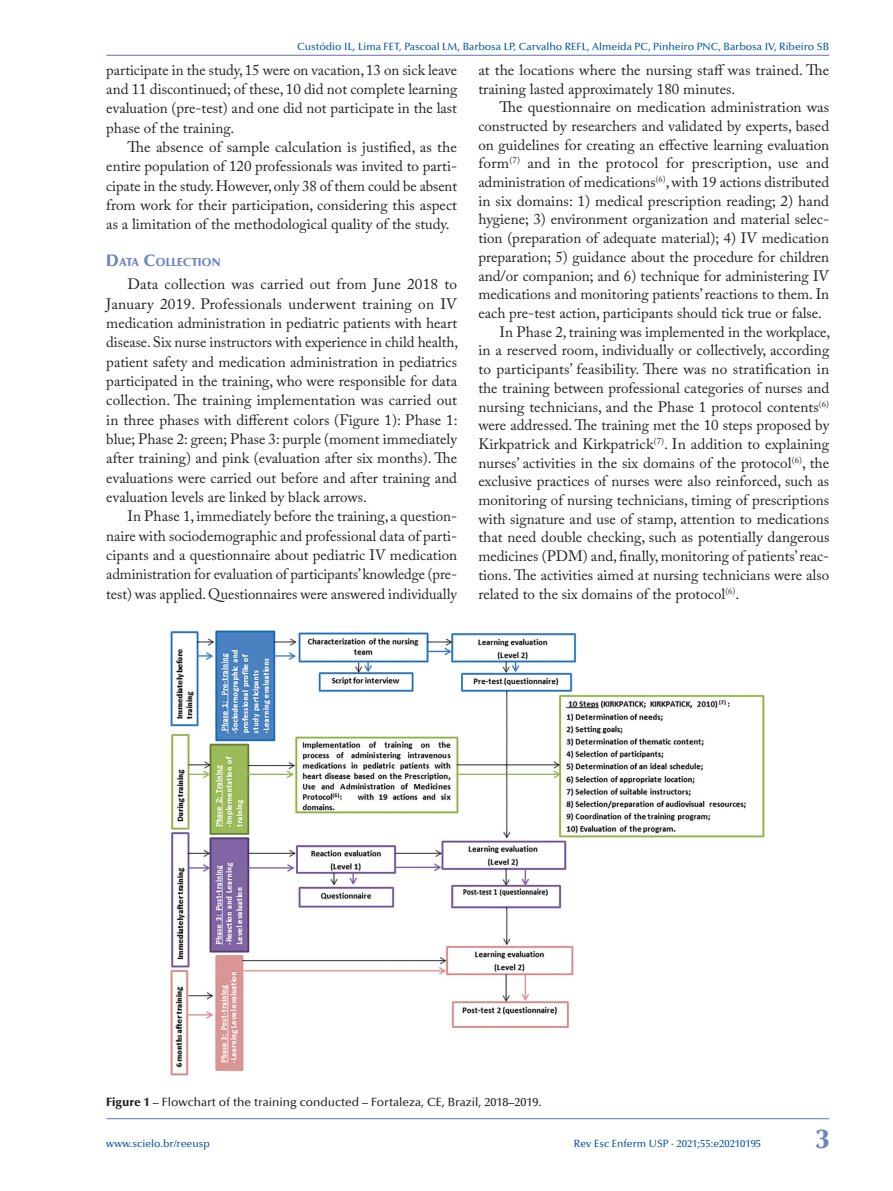
<style>
.page{position:relative;width:893px;height:1191px;background:#fff}
.page>*{position:absolute;margin:0;border:0;box-sizing:border-box;transform-origin:0 0}
.t1{font:900 27px "Optima LT";color:#6e84c1}
.Texto{font:15px/18.8px "Adobe Caslon Pro";color:#231f20;text-align:justify}
.Titulo_Tabela___Lege{font:500 12px "Optima LT";color:#231f20}
.Sub2{font:900 11.55px "Optima LT";color:#6e84c1}
.t2{font:500 10.5px "Optima LT";color:#0154a6}
.s1{font-size:16.5px}
.s2{font-weight:900}
</style>
<div class="page">
<hr style="left:106px;top:1118px;width:723px;height:1px;background:#6e84c1">
<hr style="left:106px;top:55px;width:723px;height:1px;background:#6e84c1">
<img style="left:170px;top:630px;width:595px;height:446px">
<p class="t2" style="left:297px;top:40px;width:533px">Custódio IL, Lima FET, Pascoal LM, Barbosa LP, Carvalho REFL, Almeida PC, Pinheiro PNC, Barbosa IV, Ribeiro SB</p>
<p class="Texto" style="left:106px;top:60px;width:353px;line-height:19.4px">participate in the study, 15 were on vacation, 13 on sick leave and 11 discontinued; of these, 10 did not complete learning evaluation (pre-test) and one did not participate in the last phase of the training.</p>
<p class="Texto" style="left:106px;top:137px;width:352px;line-height:19.4px;text-indent:21px">The absence of sample calculation is justified, as the entire population of 120 professionals was invited to parti&shy;cipate in the study. However, only 38 of them could be absent from work for their participation, considering this aspect as a limitation of the methodological quality of the study.</p>
<p class="Sub2" style="left:106px;top:255px;width:116px"><span class="s1">D</span>ATA <span class="s1">C</span>OLLECTION</p>
<p class="Texto" style="left:106px;top:274px;width:353px;line-height:19.4px;text-indent:21px">Data collection was carried out from June 2018 to January 2019. Professionals underwent training on IV medication administration in pediatric patients with heart disease. Six nurse instructors with experience in child health, patient safety and medication administration in pediatrics participated in the training, who were responsible for data collection. The training implementation was carried out in three phases with different colors (Figure 1): Phase 1: blue; Phase 2: green; Phase 3: purple (moment immediately after training) and pink (evaluation after six months). The evaluations were carried out before and after training and evaluation levels are linked by black arrows.</p>
<p class="Texto" style="left:106px;top:506px;width:352px;line-height:19.4px;text-indent:21px">In Phase 1, immediately before the training, a question&shy;naire with sociodemographic and professional data of parti&shy;cipants and a questionnaire about pediatric IV medication administration for evaluation of participants’ knowledge (pre&shy;test) was applied. Questionnaires were answered individually</p>
<p class="Texto" style="left:478px;top:60px;width:352px">at the locations where the nursing staff was trained. The training lasted approximately 180 minutes.</p>
<p class="Texto" style="left:478px;top:98px;width:352px;text-indent:21px">The questionnaire on medication administration was constructed by researchers and validated by experts, based on guidelines for creating an effective learning evaluation form<sup>(7)</sup> and in the protocol for prescription, use and administration of medications<sup>(6)</sup>, with 19 actions distributed in six domains: 1) medical prescription reading; 2) hand hygiene; 3) environment organization and material selec&shy;tion (preparation of adequate material); 4) IV medication preparation; 5) guidance about the procedure for children and/or companion; and 6) technique for administering IV medications and monitoring patients’ reactions to them. In each pre-test action, participants should tick true or false.</p>
<p class="Texto" style="left:478px;top:322px;width:353px;text-indent:21px">In Phase 2, training was implemented in the workplace, in a reserved room, individually or collectively, according to participants’ feasibility. There was no stratification in the training between professional categories of nurses and nursing technicians, and the Phase 1 protocol contents<sup>(6) </sup>were addressed. The training met the 10 steps proposed by Kirkpatrick and Kirkpatrick<sup>(7)</sup>. In addition to explaining nurses’ activities in the six domains of the protocol<sup>(6)</sup>, the exclusive practices of nurses were also reinforced, such as monitoring of nursing technicians, timing of prescriptions with signature and use of stamp, attention to medications that need double checking, such as potentially dangerous medicines (PDM) and, finally, monitoring of patients’ reac&shy;tions. The activities aimed at nursing technicians were also related to the six domains of the protocol<sup>(6)</sup>.</p>
<p class="Titulo_Tabela___Lege" style="left:106px;top:1095px;width:437px"><span class="s2">Figure 1</span> – Flowchart of the training conducted – Fortaleza, CE, Brazil, 2018–2019.</p>
<p class="t2" style="left:106px;top:1137px;width:105px">www.scielo.br/reeusp</p>
<p class="t2" style="left:574px;top:1137px;width:189px">Rev Esc Enferm USP · 2021;55:e20210195</p>
<h1 class="t1" style="left:816px;top:1123px;width:15px">3</h1>
</div>
